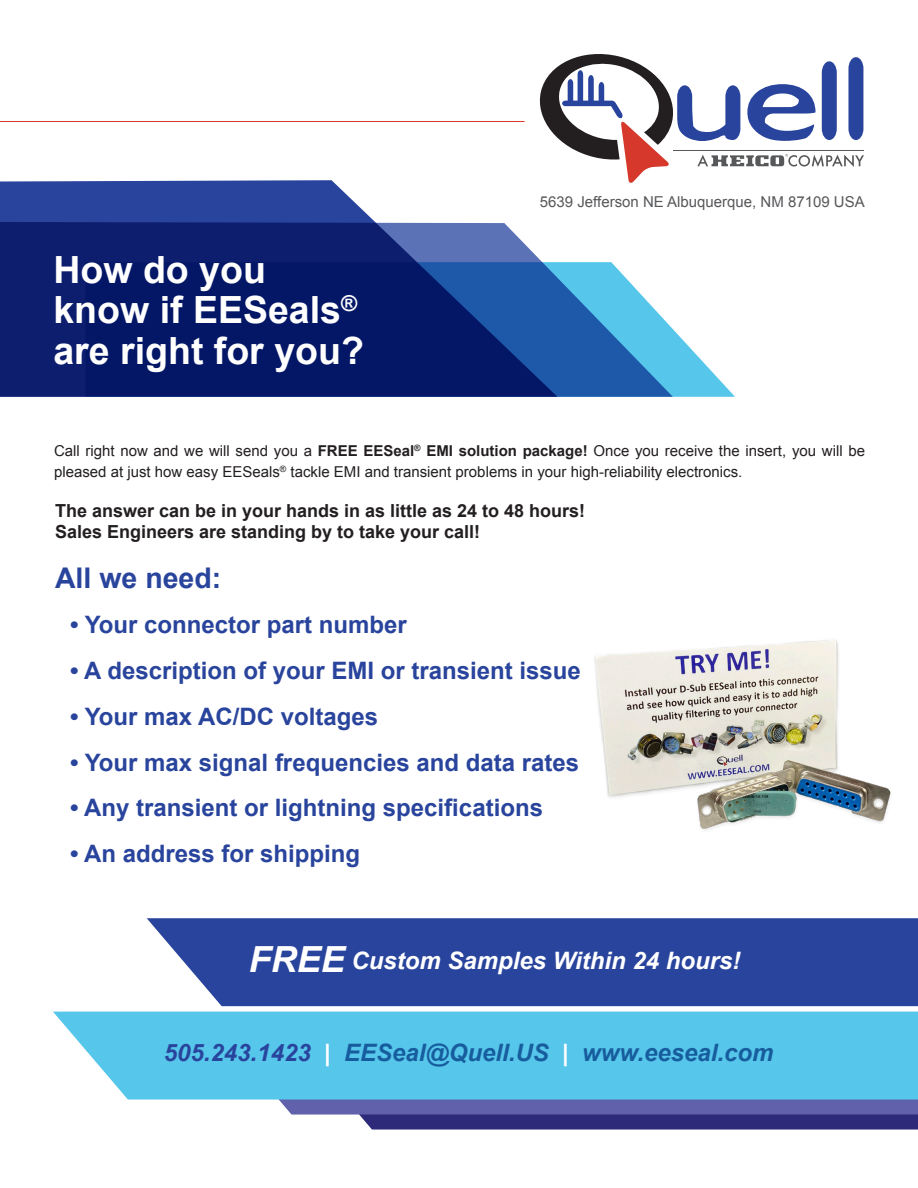
<style>
.page{position:relative;width:918px;height:1188px;background:#fff}
.page>*{position:absolute;margin:0;border:0;box-sizing:border-box;transform-origin:0 0}
.List_Paragraph{font:700 37.5px "Arial";color:#fff}
.t1{font:700 28.5px "Arial";color:#29449c}
.t2{font:700 24px "Arial";color:#29449c}
.t3{font:italic 700 24px "Arial";color:#175d9e}
.t4{font:italic 700 24px "Arial";color:#fff}
.t5{font:700 18px "Arial";color:#231f20}
.t6{font:15px/21px "Arial";color:#231f20}
.t7{font:15px "Arial";color:#57585a}
.s1{font-weight:700}
.s2{font-size:36px}
.s3{color:#29449c}
.s4{color:#fff}
</style>
<div class="page">
<hr style="left:0;top:121px;width:525px;height:1px;background:#d6382b">
<svg style="left:673px;top:329px;width:62px;height:68px"></svg>
<svg style="left:557px;top:262px;width:116px;height:135px;background:#549dd0"></svg>
<svg style="left:0;top:180px;width:557px;height:217px;background:#253a84"></svg>
<svg style="left:534px;top:54px;width:330px;height:130px"></svg>
<svg style="left:359px;top:1115px;width:559px;height:15px;background:#35337e"></svg>
<svg style="left:279px;top:1100px;width:639px;height:15px;background:#6060aa"></svg>
<div style="left:147px;top:918px;width:771px;height:88px;background:#29449c"></div>
<div style="left:53px;top:1012px;width:865px;height:88px;background:#56c6eb"></div>
<img style="left:594px;top:640px;width:297px;height:190px">
<p class="List_Paragraph" style="left:53px;top:245px;width:214px">How do you</p>
<p class="List_Paragraph" style="left:53px;top:285px;width:305px">know if EESeals<sup>®</sup></p>
<p class="List_Paragraph" style="left:53px;top:326px;width:312px">are right for you?</p>
<p class="t7" style="left:540px;top:192px;width:326px">5639 Jefferson NE Albuquerque, NM 87109 USA</p>
<p class="t6" style="left:54px;top:441px;width:813px">Call right now and we will send you a <span class="s1">FREE EESeal</span><sup>®</sup> <span class="s1">EMI solution package!</span> Once you receive the insert, you will be pleased at just how easy EESeals<sup>®</sup> tackle EMI and transient problems in your high-reliability electronics.</p>
<p class="t5" style="left:55px;top:498px;width:532px">The answer can be in your hands in as little as 24 to 48 hours!</p>
<p class="t5" style="left:55px;top:519px;width:427px">Sales Engineers are standing by to take your call!</p>
<p class="t1" style="left:55px;top:559px;width:168px">All we need:</p>
<p class="t2" style="left:70px;top:609px;width:338px">• Your connector part number</p>
<p class="t2" style="left:70px;top:655px;width:512px">• A description of your EMI or transient issue</p>
<p class="t2" style="left:70px;top:701px;width:310px">• Your max AC/DC voltages</p>
<p class="t2" style="left:70px;top:746px;width:511px">• Your max signal frequencies and data rates</p>
<p class="t2" style="left:70px;top:792px;width:474px">• Any transient or lightning specifications</p>
<p class="t2" style="left:70px;top:838px;width:292px">• An address for shipping</p>
<p class="t4" style="left:249px;top:945px;width:493px"><span class="s2">FREE</span> Custom Samples Within 24 hours!</p>
<p class="t3" style="left:164px;top:1037px;width:611px"><span class="s3">505.243.1423</span> <span class="s4">|</span> EESeal@Quell.US <span class="s4">|</span> www.eeseal.com</p>
</div>
